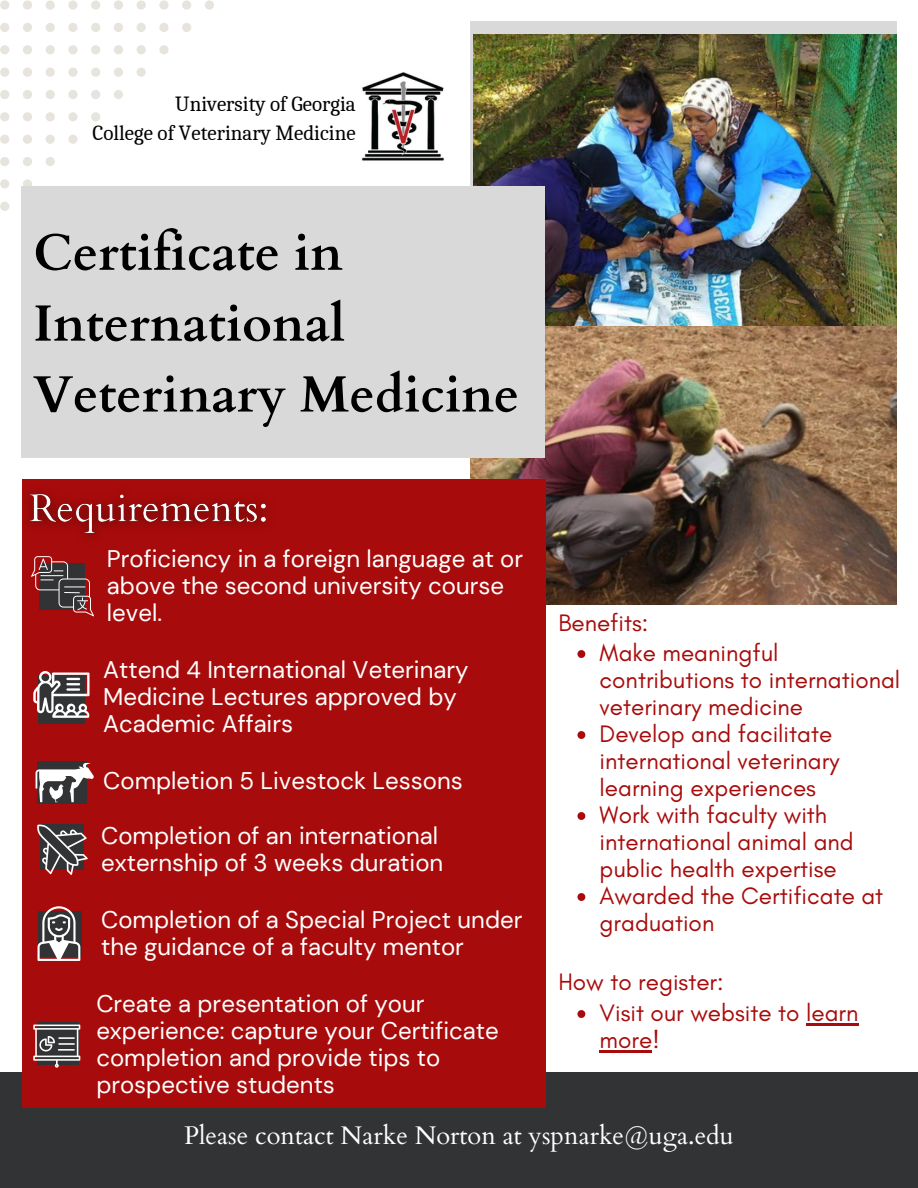
<style>
.page{position:relative;width:918px;height:1188px;background:#fff}
.page>*{position:absolute;margin:0;border:0;box-sizing:border-box;transform-origin:0 0}
.t1{font:700 51.15px/70.8px "Cardo";color:#000}
.t2{font:25.5px "Cardo";color:#fff}
.t3{font:24.3px/27px "Glacial Indifference";color:#a80b0b}
.t4{font:24px/27px "DM Sans";color:#fff}
.t5{font:21px "Caladea";color:#000}
</style>
<div class="page">
<div style="left:470px;top:21px;width:426px;height:584px;background:#d9d9d9"></div>
<img style="left:470px;top:326px;width:426px;height:279px">
<div style="left:0;top:1072px;width:918px;height:116px;background:#323335"></div>
<div style="left:22px;top:480px;width:524px;height:628px;background:#a80b0b"></div>
<img style="left:473px;top:34px;width:423px;height:292px">
<svg style="left:0;top:202px;width:9px;height:9px"></svg>
<svg style="left:0;top:179px;width:9px;height:10px"></svg>
<svg style="left:23px;top:179px;width:9px;height:7px"></svg>
<svg style="left:0;top:157px;width:9px;height:9px"></svg>
<svg style="left:23px;top:157px;width:9px;height:9px"></svg>
<svg style="left:46px;top:157px;width:9px;height:9px"></svg>
<svg style="left:0;top:135px;width:9px;height:9px"></svg>
<svg style="left:23px;top:135px;width:9px;height:9px"></svg>
<svg style="left:46px;top:135px;width:9px;height:9px"></svg>
<svg style="left:68px;top:135px;width:10px;height:9px"></svg>
<svg style="left:0;top:112px;width:9px;height:9px"></svg>
<svg style="left:23px;top:112px;width:9px;height:9px"></svg>
<svg style="left:46px;top:112px;width:9px;height:9px"></svg>
<svg style="left:68px;top:112px;width:10px;height:9px"></svg>
<svg style="left:91px;top:112px;width:9px;height:9px"></svg>
<svg style="left:0;top:90px;width:9px;height:9px"></svg>
<svg style="left:23px;top:90px;width:9px;height:9px"></svg>
<svg style="left:46px;top:90px;width:9px;height:9px"></svg>
<svg style="left:68px;top:90px;width:10px;height:9px"></svg>
<svg style="left:91px;top:90px;width:9px;height:9px"></svg>
<svg style="left:114px;top:90px;width:9px;height:9px"></svg>
<svg style="left:0;top:68px;width:9px;height:9px"></svg>
<svg style="left:23px;top:68px;width:9px;height:9px"></svg>
<svg style="left:46px;top:68px;width:9px;height:9px"></svg>
<svg style="left:68px;top:68px;width:10px;height:9px"></svg>
<svg style="left:91px;top:68px;width:9px;height:9px"></svg>
<svg style="left:114px;top:68px;width:9px;height:9px"></svg>
<svg style="left:137px;top:68px;width:9px;height:9px"></svg>
<svg style="left:0;top:45px;width:9px;height:9px"></svg>
<svg style="left:23px;top:45px;width:9px;height:9px"></svg>
<svg style="left:46px;top:45px;width:9px;height:9px"></svg>
<svg style="left:68px;top:45px;width:10px;height:9px"></svg>
<svg style="left:91px;top:45px;width:9px;height:9px"></svg>
<svg style="left:114px;top:45px;width:9px;height:9px"></svg>
<svg style="left:137px;top:45px;width:9px;height:9px"></svg>
<svg style="left:159px;top:45px;width:10px;height:9px"></svg>
<svg style="left:0;top:23px;width:9px;height:9px"></svg>
<svg style="left:23px;top:23px;width:9px;height:9px"></svg>
<svg style="left:46px;top:23px;width:9px;height:9px"></svg>
<svg style="left:68px;top:23px;width:10px;height:9px"></svg>
<svg style="left:91px;top:23px;width:9px;height:9px"></svg>
<svg style="left:114px;top:23px;width:9px;height:9px"></svg>
<svg style="left:137px;top:23px;width:9px;height:9px"></svg>
<svg style="left:159px;top:23px;width:10px;height:9px"></svg>
<svg style="left:182px;top:23px;width:9px;height:9px"></svg>
<svg style="left:0;top:0;width:9px;height:10px"></svg>
<svg style="left:23px;top:0;width:9px;height:10px"></svg>
<svg style="left:46px;top:0;width:9px;height:10px"></svg>
<svg style="left:68px;top:0;width:10px;height:10px"></svg>
<svg style="left:91px;top:0;width:9px;height:10px"></svg>
<svg style="left:114px;top:0;width:9px;height:10px"></svg>
<svg style="left:137px;top:0;width:9px;height:10px"></svg>
<svg style="left:159px;top:0;width:10px;height:10px"></svg>
<svg style="left:182px;top:0;width:9px;height:10px"></svg>
<svg style="left:205px;top:0;width:9px;height:10px"></svg>
<div style="left:22px;top:186px;width:523px;height:271px;background:#d9d9d9"></div>
<img style="left:361px;top:72px;width:83px;height:89px">
<svg style="left:31px;top:556px;width:63px;height:60px"></svg>
<div style="left:37px;top:1022px;width:41px;height:42px;background:linear-gradient(to right,#8f8f90,#8f8f90)"></div>
<svg style="left:33px;top:1025px;width:47px;height:42px;background:#776768"></svg>
<svg style="left:37px;top:824px;width:51px;height:51px"></svg>
<div style="left:38px;top:675px;width:47px;height:49px;background:#323335"></div>
<svg style="left:33px;top:671px;width:57px;height:47px"></svg>
<hr style="left:66px;top:688px;width:14px;height:3px;background:#fff">
<svg style="left:80px;top:911px;width:2px;height:45px"></svg>
<svg style="left:38px;top:906px;width:42px;height:55px;background:#837475"></svg>
<div style="left:37px;top:761px;width:49px;height:43px;background:#323335"></div>
<svg style="left:36px;top:763px;width:58px;height:39px"></svg>
<img style="left:22px;top:479px;width:263px;height:58px">
<svg style="left:577px;top:650px;width:8px;height:8px"></svg>
<svg style="left:577px;top:731px;width:8px;height:8px"></svg>
<svg style="left:577px;top:812px;width:8px;height:8px"></svg>
<svg style="left:577px;top:893px;width:8px;height:8px"></svg>
<svg style="left:577px;top:1010px;width:8px;height:8px"></svg>
<hr style="left:806px;top:1024px;width:52px;height:2px;background:#a80b0b">
<hr style="left:600px;top:1051px;width:52px;height:2px;background:#a80b0b">
<p class="t5" style="left:175px;top:92px;width:182px">University of Georgia</p>
<p class="t5" style="left:93px;top:121px;width:265px">College of Veterinary Medicine</p>
<p class="t1" style="left:33px;top:218px;width:487px">Certificate in<br>International<br>Veterinary Medicine</p>
<h3 class="t4" style="left:107px;top:545px;width:418px">Proficiency in a foreign language at or above the second university course level.</h3>
<p class="t4" style="left:103px;top:656px;width:367px">Attend 4 International Veterinary<br>Medicine Lectures approved by<br>Academic Affairs</p>
<h3 class="t4" style="left:103px;top:767px;width:361px">Completion 5 Livestock Lessons</h3>
<h3 class="t4" style="left:101px;top:822px;width:344px">Completion of an international externship of 3 weeks duration</h3>
<p class="t4" style="left:101px;top:906px;width:423px">Completion of a Special Project under the guidance of a faculty mentor</p>
<h3 class="t4" style="left:96px;top:990px;width:404px">Create a presentation of your experience: capture your Certificate completion and provide tips to prospective students</h3>
<p class="t3" style="left:558px;top:609px;width:92px">Benefits:</p>
<h1 class="t3" style="left:600px;top:639px;width:302px">Make meaningful contributions to international veterinary medicine</h1>
<p class="t3" style="left:600px;top:720px;width:241px">Develop and facilitate international veterinary learning experiences</p>
<p class="t3" style="left:600px;top:801px;width:256px">Work with faculty with international animal and public health expertise</p>
<h3 class="t3" style="left:600px;top:882px;width:285px">Awarded the Certificate at graduation</h3>
<p class="t3" style="left:558px;top:968px;width:167px">How to register:</p>
<h3 class="t3" style="left:600px;top:999px;width:260px">Visit our website to learn more!</h3>
<p class="t2" style="left:184px;top:1118px;width:551px">Please contact Narke Norton at yspnarke@uga.edu</p>
</div>
